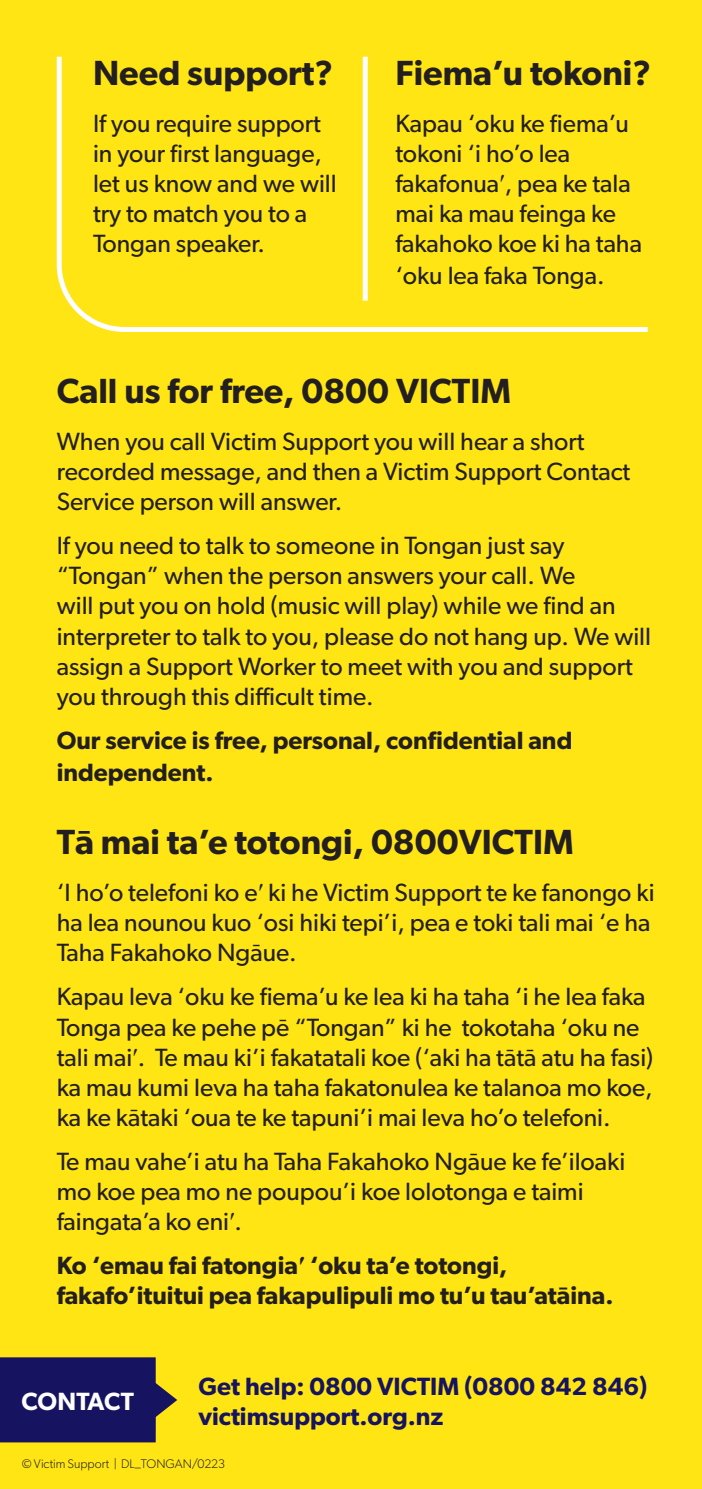
<style>
.page{position:relative;width:702px;height:1489px;background:#fff}
.page>*{position:absolute;margin:0;border:0;box-sizing:border-box;transform-origin:0 0}
.t1{font:600 35px "Gibson";color:#231f20}
.t2{font:25px/30px "Gibson";color:#231f20}
.t3{font:600 25px/32.5px "Gibson";color:#231f20}
.t4{font:600 25px/30.8px "Gibson";color:#161360}
.t5{font:600 25px "Gibson";color:#fff}
.t6{font:300 12.5px "Gibson";color:#231f20}
.s1{font-family:"Times New Roman"}
.s2{font-family:"Times New Roman";font-weight:700}
</style>
<div class="page">
<div style="left:0;top:0;width:702px;height:1488px;background:#ffe513"></div>
<svg style="left:0;top:1357px;width:177px;height:85px"></svg>
<svg style="left:56px;top:56px;width:592px;height:276px"></svg>
<div style="left:363px;top:57px;width:5px;height:243px;background:#fff"></div>
<h1 class="t1" style="left:93px;top:52px;width:241px">Need support?</h1>
<p class="t2" style="left:93px;top:108px;width:245px">If you require support in your first language, let us know and we will try to match you to a<br>Tongan speaker.</p>
<h1 class="t1" style="left:395px;top:52px;width:257px">Fiema’u tokoni?</h1>
<p class="t2" style="left:395px;top:108px;width:248px">Kapau ‘oku ke fiema’u tokoni ‘i ho’o lea fakafonua<span class="s1">′</span>, pea ke tala mai ka mau feinga ke fakahoko koe ki ha taha</p>
<p class="t2" style="left:395px;top:260px;width:211px">‘oku lea faka Tonga.</p>
<h1 class="t1" style="left:57px;top:370px;width:456px">Call us for free, 0800 VICTIM</h1>
<p class="t2" style="left:57px;top:426px;width:575px">When you call Victim Support you will hear a short recorded message, and then a Victim Support Contact<br>Service person will answer.</p>
<p class="t2" style="left:57px;top:530px;width:596px">If you need to talk to someone in Tongan just say “Tongan” when the person answers your call. We<br>will put you on hold (music will play) while we find an interpreter to talk to you, please do not hang up. We will assign a Support Worker to meet with you and support you through this difficult time.</p>
<p class="t3" style="left:57px;top:723px;width:517px">Our service is free, personal, confidential and independent.</p>
<h1 class="t1" style="left:57px;top:821px;width:518px">Tā mai ta’e totongi, 0800VICTIM</h1>
<p class="t2" style="left:57px;top:877px;width:599px">‘I ho’o telefoni ko e<span class="s1">′</span> ki he Victim Support te ke fanongo ki ha lea nounou kuo ‘osi hiki tepi’i, pea e toki tali mai ‘e ha<br>Taha Fakahoko Ngāue.</p>
<p class="t2" style="left:57px;top:981px;width:598px">Kapau leva ‘oku ke fiema’u ke lea ki ha taha ‘i he lea faka Tonga pea ke pehe pē “Tongan” ki he tokotaha ‘oku ne tali mai<span class="s1">′</span>. Te mau ki’i fakatatali koe (‘aki ha tātā atu ha fasi) ka mau kumi leva ha taha fakatonulea ke talanoa mo koe, ka ke kātaki ‘oua te ke tapuni’i mai leva ho’o telefoni.</p>
<p class="t2" style="left:57px;top:1145px;width:570px">Te mau vahe’i atu ha Taha Fakahoko Ngāue ke fe’iloaki mo koe pea mo ne poupou’i koe lolotonga e taimi faingata’a ko eni<span class="s1">′</span>.</p>
<p class="t3" style="left:57px;top:1249px;width:558px;line-height:30px">Ko ‘emau fai fatongia<span class="s2">′</span> ‘oku ta’e totongi, fakafo’ituitui pea fakapulipuli mo tu’u tau’atāina.</p>
<p class="t5" style="left:21px;top:1386px;width:114px">CONTACT</p>
<p class="t4" style="left:198px;top:1369px;width:450px">Get help: 0800 VICTIM (0800 842 846) victimsupport.org.nz</p>
<p class="t6" style="left:22px;top:1456px;width:205px">© Victim Support | DL_TONGAN/0223</p>
</div>
